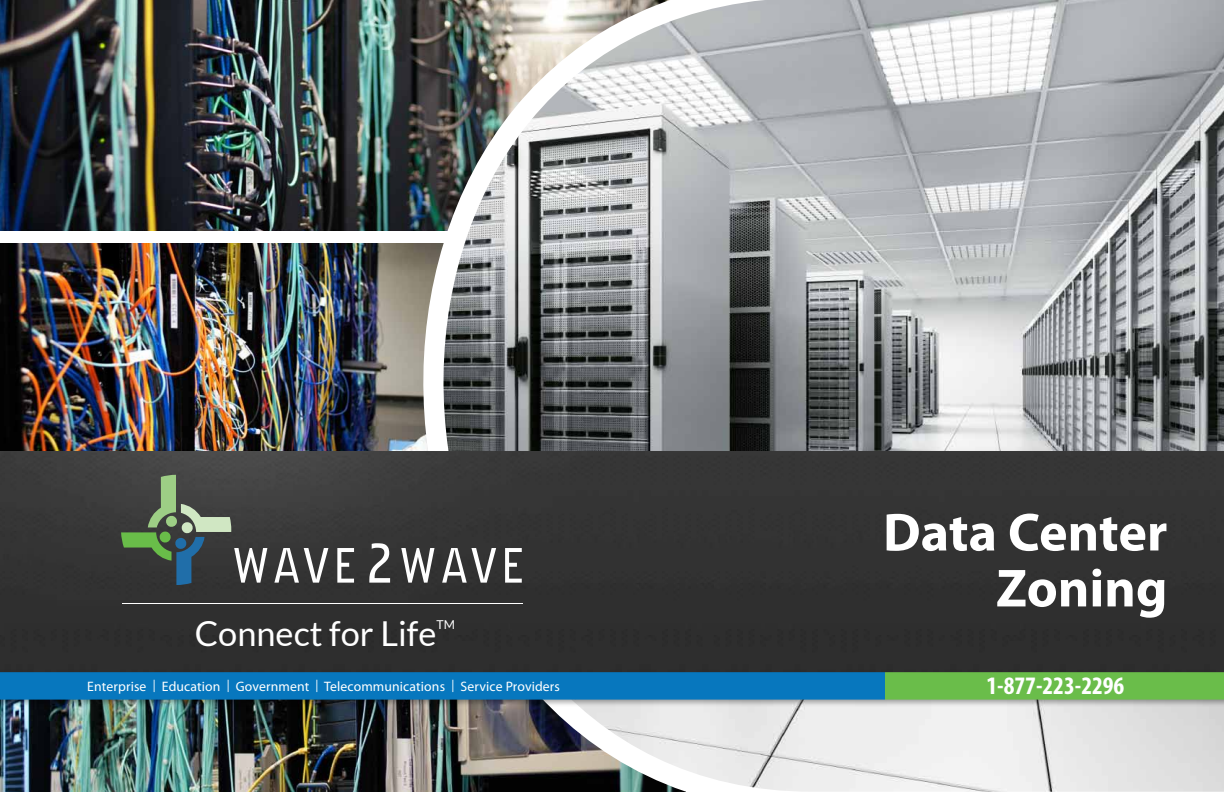
<style>
.page{position:relative;width:1224px;height:792px;background:#fff}
.page>*{position:absolute;margin:0;border:0;box-sizing:border-box;transform-origin:0 0}
.t1{font:700 54px/55.9px "Myriad Pro";color:#fff;text-align:right}
.t2{font:34.4px "Lato";color:#fff}
.t3{font:700 condensed 25.3px "Myriad Pro";color:#fff}
.t4{font:13.7px "Myriad Pro";letter-spacing:.01em;color:#fff}
.t5{font:12.2px "Lato";color:#fff}
.s1{font-size:12.3px}
</style>
<div class="page">
<img style="left:0;top:0;width:286px;height:231px">
<img style="left:0;top:243px;width:286px;height:208px">
<img style="left:0;top:708px;width:286px;height:84px">
<img style="left:286px;top:0;width:938px;height:792px">
<div style="left:0;top:451px;width:1224px;height:257px;background:#000;opacity:.36"></div>
<img style="left:0;top:451px;width:1224px;height:221px">
<div style="left:0;top:672px;width:885px;height:28px;background:#0777be"></div>
<div style="left:885px;top:672px;width:339px;height:28px;background:#6abd4a"></div>
<svg style="left:121px;top:475px;width:146px;height:110px;background:#4e5a51"></svg>
<svg style="left:274px;top:548px;width:54px;height:35px"></svg>
<svg style="left:337px;top:548px;width:17px;height:35px"></svg>
<svg style="left:369px;top:543px;width:21px;height:40px"></svg>
<svg style="left:401px;top:548px;width:34px;height:35px"></svg>
<svg style="left:442px;top:548px;width:54px;height:35px"></svg>
<svg style="left:505px;top:548px;width:17px;height:35px"></svg>
<hr style="left:122px;top:603px;width:401px;height:1px;background:#fff">
<h2 class="t2" style="left:195px;top:614px;width:243px">Connect for Life</h2>
<p class="t5" style="left:436px;top:618px;width:20px">TM</p>
<h1 class="t1" style="left:883px;top:503px;width:286px">Data Center<br>Zoning</h1>
<p class="t4" style="left:87px;top:678px;width:474px">Enterprise <span class="s1">|</span> Education <span class="s1">|</span> Government <span class="s1">|</span> Telecommunications <span class="s1">|</span> Service Providers</p>
<h3 class="t3" style="left:986px;top:670px;width:139px">1-877-223-2296</h3>
</div>
